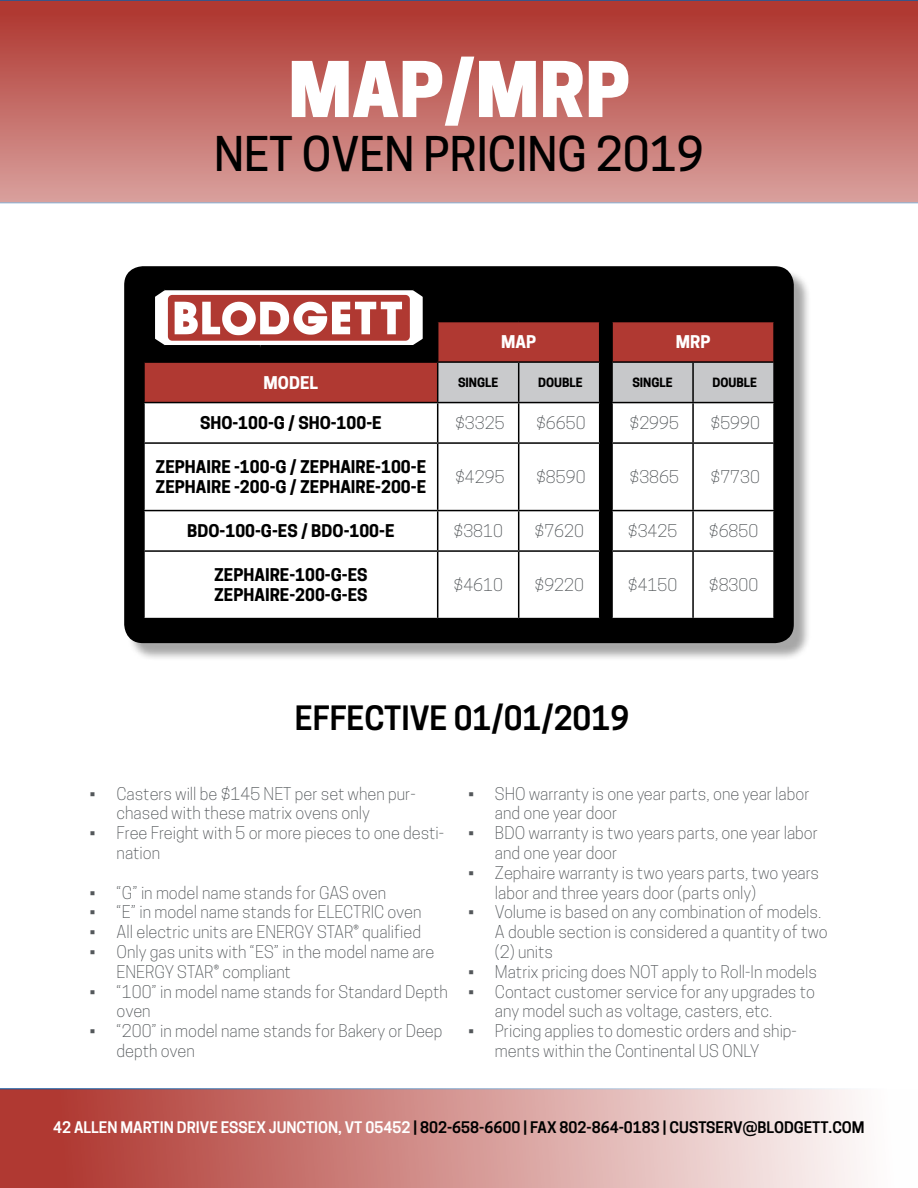
<style>
.page{position:relative;width:918px;height:1188px;background:#fff}
.page>*{position:absolute;margin:0;border:0;box-sizing:border-box;transform-origin:0 0}
.t1{font:800 72px "Cooper Hewitt";color:#fff}
.t2{font:500 45px "Cooper Hewitt";color:#000}
.t3{font:600 31.5px "Cooper Hewitt";color:#000}
.t4{font:300 16.5px/19.8px "Cooper Hewitt";color:#53575a}
.t5{font:700 16.5px/19.8px "Cooper Hewitt";color:#000}
.t6{font:700 16.5px "Cooper Hewitt";color:#fff}
.t7{font:600 15px "Cooper Hewitt";color:#000}
.t8{font:700 12px "Cooper Hewitt";color:#000}
.s1{color:#fff}
</style>
<div class="page">
<svg style="left:0;top:0;width:918px;height:203px;background:#c26965"></svg>
<svg style="left:0;top:1089px;width:859px;height:99px;background:#d2908c"></svg>
<div style="left:127px;top:269px;width:685px;height:392px;background:#000;opacity:.35"></div>
<div style="left:125px;top:267px;width:668px;height:375px;background:#000;border-radius:18px"></div>
<div style="left:124px;top:266px;width:670px;height:377px;border:2px solid #000;border-radius:18px"></div>
<svg style="left:153px;top:289px;width:621px;height:330px;background:#cdbbba"></svg>
<h1 class="t1" style="left:288px;top:47px;width:343px">MAP/MRP</h1>
<h2 class="t2" style="left:214px;top:128px;width:491px">NET OVEN PRICING 2019</h2>
<p class="t6" style="left:501px;top:332px;width:36px">MAP</p>
<p class="t6" style="left:676px;top:332px;width:36px">MRP</p>
<p class="t6" style="left:264px;top:373px;width:56px">MODEL</p>
<p class="t8" style="left:458px;top:375px;width:42px">SINGLE</p>
<p class="t8" style="left:538px;top:375px;width:46px">DOUBLE</p>
<p class="t8" style="left:632px;top:375px;width:42px">SINGLE</p>
<p class="t8" style="left:712px;top:375px;width:46px">DOUBLE</p>
<p class="t5" style="left:200px;top:413px;width:183px">SHO-100-G / SHO-100-E</p>
<p class="t4" style="left:455px;top:413px;width:51px">$3325</p>
<p class="t4" style="left:536px;top:413px;width:51px">$6650</p>
<p class="t4" style="left:629px;top:413px;width:51px">$2995</p>
<p class="t4" style="left:710px;top:413px;width:51px">$5990</p>
<p class="t5" style="left:156px;top:457px;width:272px">ZEPHAIRE -100-G / ZEPHAIRE-100-E<br>ZEPHAIRE -200-G / ZEPHAIRE-200-E</p>
<p class="t4" style="left:455px;top:467px;width:51px">$4295</p>
<p class="t4" style="left:536px;top:467px;width:51px">$8590</p>
<p class="t4" style="left:629px;top:467px;width:51px">$3865</p>
<p class="t4" style="left:710px;top:467px;width:51px">$7730</p>
<p class="t5" style="left:187px;top:521px;width:209px">BDO-100-G-ES / BDO-100-E</p>
<p class="t4" style="left:453px;top:521px;width:51px">$3810</p>
<p class="t4" style="left:534px;top:521px;width:51px">$7620</p>
<p class="t4" style="left:628px;top:521px;width:51px">$3425</p>
<p class="t4" style="left:709px;top:521px;width:51px">$6850</p>
<p class="t5" style="left:214px;top:565px;width:155px">ZEPHAIRE-100-G-ES<br>ZEPHAIRE-200-G-ES</p>
<p class="t4" style="left:453px;top:575px;width:51px">$4610</p>
<p class="t4" style="left:534px;top:575px;width:51px">$9220</p>
<p class="t4" style="left:628px;top:575px;width:51px">$4150</p>
<p class="t4" style="left:709px;top:575px;width:51px">$8300</p>
<h3 class="t3" style="left:295px;top:700px;width:336px">EFFECTIVE 01/01/2019</h3>
<p class="t4" style="left:117px;top:784px;width:301px;text-indent:-27px">• Casters will be $145 NET per set when pur&shy;chased with these matrix ovens only</p>
<p class="t4" style="left:117px;top:823px;width:329px;text-indent:-27px">• Free Freight with 5 or more pieces to one desti&shy;nation</p>
<p class="t4" style="left:90px;top:883px;width:298px">• “G” in model name stands for GAS oven</p>
<p class="t4" style="left:90px;top:902px;width:333px">• “E” in model name stands for ELECTRIC oven</p>
<p class="t4" style="left:90px;top:922px;width:333px">• All electric units are ENERGY STAR® qualified</p>
<p class="t4" style="left:117px;top:942px;width:319px;text-indent:-27px">• Only gas units with “ES” in the model name are<br>ENERGY STAR® compliant</p>
<p class="t4" style="left:117px;top:982px;width:333px;text-indent:-27px">• “100” in model name stands for Standard Depth oven</p>
<p class="t4" style="left:117px;top:1021px;width:327px;text-indent:-27px">• “200” in model name stands for Bakery or Deep depth oven</p>
<p class="t4" style="left:495px;top:784px;width:316px;text-indent:-27px">• SHO warranty is one year parts, one year labor and one year door</p>
<p class="t4" style="left:495px;top:823px;width:325px;text-indent:-27px">• BDO warranty is two years parts, one year labor and one year door</p>
<p class="t4" style="left:495px;top:863px;width:326px;text-indent:-27px">• Zephaire warranty is two years parts, two years labor and three years door (parts only)</p>
<p class="t4" style="left:495px;top:902px;width:334px;text-indent:-27px">• Volume is based on any combination of models.<br>A double section is considered a quantity of two (2) units</p>
<p class="t4" style="left:468px;top:962px;width:351px">• Matrix pricing does NOT apply to Roll-In models</p>
<p class="t4" style="left:495px;top:982px;width:322px;text-indent:-27px">• Contact customer service for any upgrades to any model such as voltage, casters, etc.</p>
<p class="t4" style="left:495px;top:1021px;width:303px;text-indent:-27px">• Pricing applies to domestic orders and ship&shy;ments within the Continental US ONLY</p>
<p class="t7" style="left:53px;top:1119px;width:813px"><span class="s1">42 ALLEN MARTIN DRIVE ESSEX JUNCTION, VT 05452</span> | 802-658-6600 | FAX 802-864-0183 | CUSTSERV@BLODGETT.COM</p>
</div>
